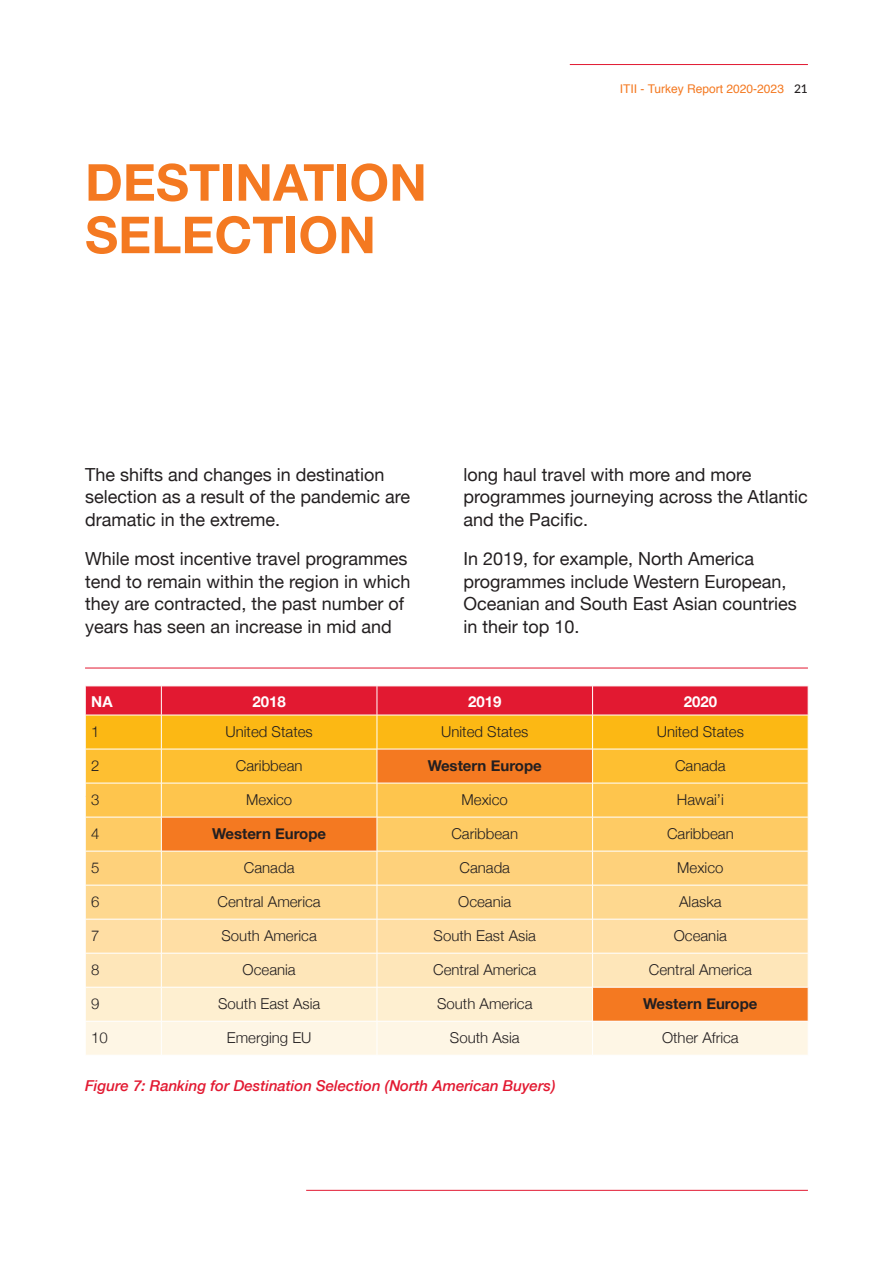
<style>
.page{position:relative;width:893px;height:1263px;background:#fff}
.page>*{position:absolute;margin:0;border:0;box-sizing:border-box;transform-origin:0 0}
.t1{font:700 51px/52.5px "Helvetica Neue";color:#f47921}
.t2{font:18px/22.5px "Helvetica Neue";color:#231f20}
.t3{font:300 15px "Helvetica Neue";color:#231f20}
.t4{font:italic 500 15px "Helvetica Neue";color:#e21931}
.t5{font:700 15px "Helvetica Neue";color:#231f20}
.t6{font:700 15px "Helvetica Neue";color:#fff}
.t7{font:12px "Helvetica";color:#f47921}
.s1{font-family:"Lato";font-weight:500;color:#231f20}
</style>
<div class="page">
<hr style="left:306px;top:1190px;width:502px;height:1px;background:#e21931">
<hr style="left:570px;top:64px;width:238px;height:1px;background:#e21931">
<svg style="left:85px;top:686px;width:724px;height:369px;background:#fac076"></svg>
<hr style="left:85px;top:715px;width:76px;height:1px;background:#fff">
<hr style="left:85px;top:715px;width:1px;height:34px;background:#fff">
<hr style="left:161px;top:715px;width:216px;height:1px;background:#fff">
<hr style="left:161px;top:715px;width:1px;height:34px;background:#fff">
<hr style="left:377px;top:715px;width:216px;height:1px;background:#fff">
<hr style="left:377px;top:715px;width:1px;height:34px;background:#fff">
<hr style="left:593px;top:715px;width:215px;height:1px;background:#fff">
<hr style="left:592px;top:715px;width:1px;height:34px;background:#fff">
<hr style="left:808px;top:715px;width:1px;height:34px;background:#fff">
<hr style="left:85px;top:749px;width:76px;height:1px;background:#fff">
<hr style="left:85px;top:749px;width:1px;height:34px;background:#fff">
<hr style="left:161px;top:749px;width:216px;height:1px;background:#fff">
<hr style="left:161px;top:749px;width:1px;height:34px;background:#fff">
<hr style="left:377px;top:749px;width:216px;height:1px;background:#fff">
<hr style="left:377px;top:749px;width:1px;height:34px;background:#fff">
<hr style="left:593px;top:749px;width:215px;height:1px;background:#fff">
<hr style="left:592px;top:749px;width:1px;height:34px;background:#fff">
<hr style="left:808px;top:749px;width:1px;height:34px;background:#fff">
<hr style="left:85px;top:783px;width:76px;height:1px;background:#fff">
<hr style="left:85px;top:783px;width:1px;height:34px;background:#fff">
<hr style="left:161px;top:783px;width:216px;height:1px;background:#fff">
<hr style="left:161px;top:783px;width:1px;height:34px;background:#fff">
<hr style="left:377px;top:783px;width:216px;height:1px;background:#fff">
<hr style="left:377px;top:783px;width:1px;height:34px;background:#fff">
<hr style="left:593px;top:783px;width:215px;height:1px;background:#fff">
<hr style="left:592px;top:783px;width:1px;height:34px;background:#fff">
<hr style="left:808px;top:783px;width:1px;height:34px;background:#fff">
<hr style="left:85px;top:817px;width:76px;height:1px;background:#fff">
<hr style="left:85px;top:817px;width:1px;height:34px;background:#fff">
<hr style="left:161px;top:817px;width:216px;height:1px;background:#fff">
<hr style="left:161px;top:817px;width:1px;height:34px;background:#fff">
<hr style="left:377px;top:817px;width:216px;height:1px;background:#fff">
<hr style="left:377px;top:817px;width:1px;height:34px;background:#fff">
<hr style="left:593px;top:817px;width:215px;height:1px;background:#fff">
<hr style="left:592px;top:817px;width:1px;height:34px;background:#fff">
<hr style="left:808px;top:817px;width:1px;height:34px;background:#fff">
<hr style="left:85px;top:851px;width:76px;height:1px;background:#fff">
<hr style="left:85px;top:851px;width:1px;height:34px;background:#fff">
<hr style="left:161px;top:851px;width:216px;height:1px;background:#fff">
<hr style="left:161px;top:851px;width:1px;height:34px;background:#fff">
<hr style="left:377px;top:851px;width:216px;height:1px;background:#fff">
<hr style="left:377px;top:851px;width:1px;height:34px;background:#fff">
<hr style="left:593px;top:851px;width:215px;height:1px;background:#fff">
<hr style="left:592px;top:851px;width:1px;height:34px;background:#fff">
<hr style="left:808px;top:851px;width:1px;height:34px;background:#fff">
<hr style="left:85px;top:885px;width:76px;height:1px;background:#fff">
<hr style="left:85px;top:885px;width:1px;height:34px;background:#fff">
<hr style="left:161px;top:885px;width:216px;height:1px;background:#fff">
<hr style="left:161px;top:885px;width:1px;height:34px;background:#fff">
<hr style="left:377px;top:885px;width:216px;height:1px;background:#fff">
<hr style="left:377px;top:885px;width:1px;height:34px;background:#fff">
<hr style="left:593px;top:885px;width:215px;height:1px;background:#fff">
<hr style="left:592px;top:885px;width:1px;height:34px;background:#fff">
<hr style="left:808px;top:885px;width:1px;height:34px;background:#fff">
<hr style="left:85px;top:919px;width:76px;height:1px;background:#fff">
<hr style="left:85px;top:919px;width:1px;height:34px;background:#fff">
<hr style="left:161px;top:919px;width:216px;height:1px;background:#fff">
<hr style="left:161px;top:919px;width:1px;height:34px;background:#fff">
<hr style="left:377px;top:919px;width:216px;height:1px;background:#fff">
<hr style="left:377px;top:919px;width:1px;height:34px;background:#fff">
<hr style="left:593px;top:919px;width:215px;height:1px;background:#fff">
<hr style="left:592px;top:919px;width:1px;height:34px;background:#fff">
<hr style="left:808px;top:919px;width:1px;height:34px;background:#fff">
<hr style="left:85px;top:953px;width:76px;height:1px;background:#fff">
<hr style="left:85px;top:953px;width:1px;height:34px;background:#fff">
<hr style="left:161px;top:953px;width:216px;height:1px;background:#fff">
<hr style="left:161px;top:953px;width:1px;height:34px;background:#fff">
<hr style="left:377px;top:953px;width:216px;height:1px;background:#fff">
<hr style="left:377px;top:953px;width:1px;height:34px;background:#fff">
<hr style="left:593px;top:953px;width:215px;height:1px;background:#fff">
<hr style="left:592px;top:953px;width:1px;height:34px;background:#fff">
<hr style="left:808px;top:953px;width:1px;height:34px;background:#fff">
<hr style="left:85px;top:987px;width:76px;height:1px;background:#fff">
<hr style="left:85px;top:987px;width:1px;height:34px;background:#fff">
<hr style="left:161px;top:987px;width:216px;height:1px;background:#fff">
<hr style="left:161px;top:987px;width:1px;height:34px;background:#fff">
<hr style="left:377px;top:987px;width:216px;height:1px;background:#fff">
<hr style="left:377px;top:987px;width:1px;height:34px;background:#fff">
<hr style="left:593px;top:987px;width:215px;height:1px;background:#fff">
<hr style="left:592px;top:987px;width:1px;height:34px;background:#fff">
<hr style="left:808px;top:987px;width:1px;height:34px;background:#fff">
<hr style="left:85px;top:1021px;width:76px;height:1px;background:#fff">
<hr style="left:85px;top:1021px;width:1px;height:34px;background:#fff">
<hr style="left:161px;top:1021px;width:216px;height:1px;background:#fff">
<hr style="left:161px;top:1021px;width:1px;height:34px;background:#fff">
<hr style="left:377px;top:1021px;width:216px;height:1px;background:#fff">
<hr style="left:377px;top:1021px;width:1px;height:34px;background:#fff">
<hr style="left:593px;top:1021px;width:215px;height:1px;background:#fff">
<hr style="left:592px;top:1021px;width:1px;height:34px;background:#fff">
<hr style="left:808px;top:1021px;width:1px;height:34px;background:#fff">
<hr style="left:85px;top:668px;width:723px;height:1px;background:#e21931">
<h1 class="t1" style="left:85px;top:158px;width:343px">DESTINATION<br>SELECTION</h1>
<p class="t7" style="left:620px;top:79px;width:190px">ITII - Turkey Report 2020-2023 <span class="s1">21</span></p>
<p class="t2" style="left:85px;top:464px;width:327px">The shifts and changes in destination selection as a result of the pandemic are dramatic in the extreme.</p>
<p class="t2" style="left:85px;top:548px;width:327px">While most incentive travel programmes tend to remain within the region in which they are contracted, the past number of years has seen an increase in mid and</p>
<p class="t2" style="left:463px;top:464px;width:346px">long haul travel with more and more programmes journeying across the Atlantic and the Pacific.</p>
<p class="t2" style="left:463px;top:548px;width:335px">In 2019, for example, North America programmes include Western European,<br>Oceanian and South East Asian countries in their top 10.</p>
<p class="t6" style="left:91px;top:689px;width:23px">NA</p>
<p class="t6" style="left:252px;top:689px;width:35px">2018</p>
<p class="t6" style="left:468px;top:689px;width:35px">2019</p>
<p class="t6" style="left:684px;top:689px;width:35px">2020</p>
<p class="t3" style="left:91px;top:720px;width:10px">1</p>
<p class="t3" style="left:226px;top:720px;width:89px">United States</p>
<p class="t3" style="left:441px;top:720px;width:89px">United States</p>
<p class="t3" style="left:657px;top:720px;width:89px">United States</p>
<p class="t3" style="left:91px;top:754px;width:10px">2</p>
<p class="t3" style="left:236px;top:754px;width:68px">Caribbean</p>
<p class="t5" style="left:428px;top:754px;width:116px">Western Europe</p>
<p class="t3" style="left:675px;top:754px;width:52px">Canada</p>
<p class="t3" style="left:91px;top:788px;width:10px">3</p>
<p class="t3" style="left:246px;top:788px;width:48px">Mexico</p>
<p class="t3" style="left:462px;top:788px;width:48px">Mexico</p>
<p class="t3" style="left:677px;top:788px;width:48px">Hawai’i</p>
<p class="t3" style="left:91px;top:822px;width:10px">4</p>
<p class="t5" style="left:212px;top:822px;width:116px">Western Europe</p>
<p class="t3" style="left:451px;top:822px;width:68px">Caribbean</p>
<p class="t3" style="left:667px;top:822px;width:68px">Caribbean</p>
<p class="t3" style="left:91px;top:856px;width:10px">5</p>
<p class="t3" style="left:244px;top:856px;width:52px">Canada</p>
<p class="t3" style="left:459px;top:856px;width:52px">Canada</p>
<p class="t3" style="left:677px;top:856px;width:48px">Mexico</p>
<p class="t3" style="left:91px;top:890px;width:10px">6</p>
<p class="t3" style="left:218px;top:890px;width:105px">Central America</p>
<p class="t3" style="left:458px;top:890px;width:55px">Oceania</p>
<p class="t3" style="left:679px;top:890px;width:44px">Alaska</p>
<p class="t3" style="left:91px;top:924px;width:10px">7</p>
<p class="t3" style="left:222px;top:924px;width:97px">South America</p>
<p class="t3" style="left:434px;top:924px;width:104px">South East Asia</p>
<p class="t3" style="left:674px;top:924px;width:55px">Oceania</p>
<p class="t3" style="left:91px;top:958px;width:10px">8</p>
<p class="t3" style="left:243px;top:958px;width:55px">Oceania</p>
<p class="t3" style="left:433px;top:958px;width:105px">Central America</p>
<p class="t3" style="left:649px;top:958px;width:105px">Central America</p>
<p class="t3" style="left:91px;top:992px;width:10px">9</p>
<p class="t3" style="left:218px;top:992px;width:104px">South East Asia</p>
<p class="t3" style="left:437px;top:992px;width:97px">South America</p>
<p class="t5" style="left:643px;top:992px;width:116px">Western Europe</p>
<p class="t3" style="left:91px;top:1026px;width:18px">10</p>
<p class="t3" style="left:227px;top:1026px;width:86px">Emerging EU</p>
<p class="t3" style="left:450px;top:1026px;width:71px">South Asia</p>
<p class="t3" style="left:662px;top:1026px;width:78px">Other Africa</p>
<p class="t4" style="left:85px;top:1072px;width:472px">Figure 7: Ranking for Destination Selection (North American Buyers)</p>
</div>
